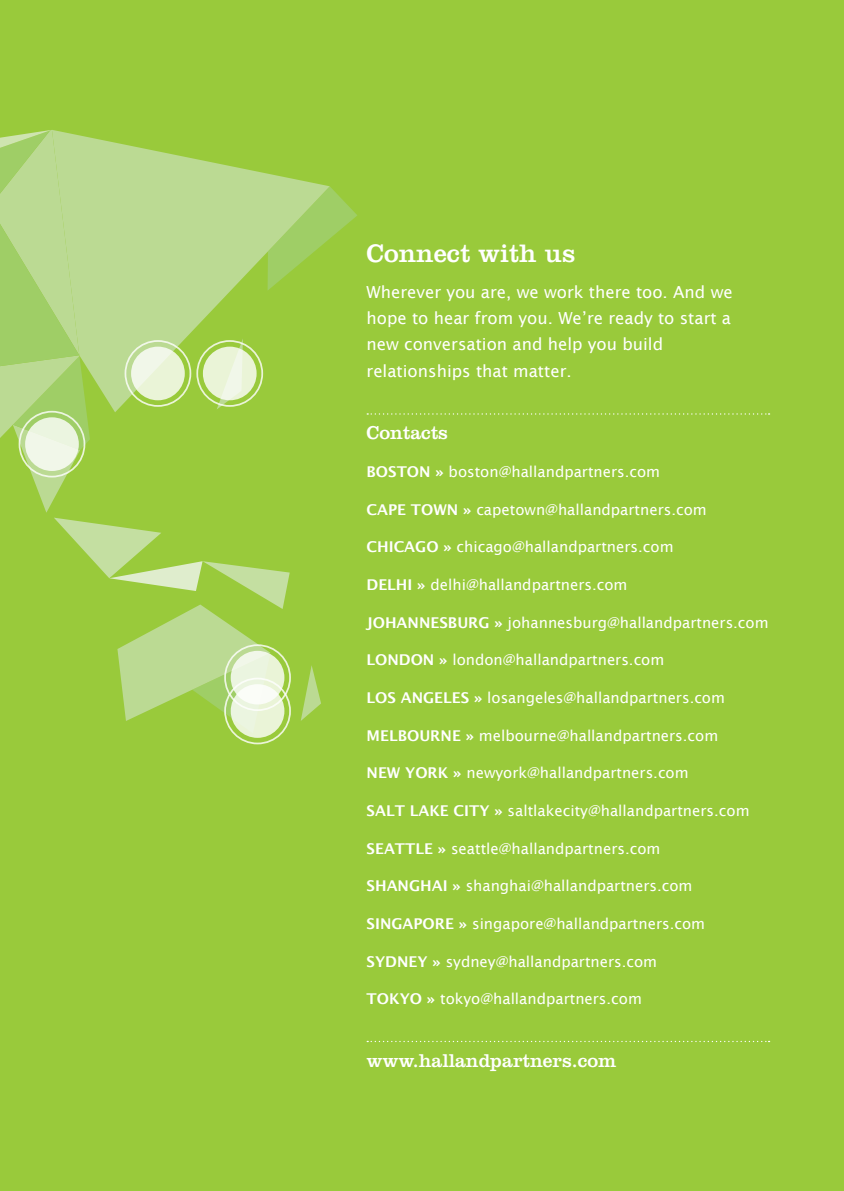
<style>
.page{position:relative;width:844px;height:1191px;background:#fff}
.page>*{position:absolute;margin:0;border:0;box-sizing:border-box;transform-origin:0 0}
.t1{font:26.25px "Clarendon LT Std";color:#fff}
.t2{font:19.25px "Clarendon LT Std";color:#fff}
.t3{font:16.62px/26.2px "Lucida Sans";color:#fff}
.t4{font:14.88px "Lucida Sans";color:#fff}
.s1{font-weight:600}
</style>
<div class="page">
<div style="left:0;top:0;width:843px;height:1191px;background:#99ca3b"></div>
<svg style="left:367px;top:413px;width:402px;height:1px"></svg>
<svg style="left:367px;top:1040px;width:402px;height:2px"></svg>
<svg style="left:231px;top:684px;width:53px;height:54px"></svg>
<svg style="left:0;top:130px;width:357px;height:603px"></svg>
<svg style="left:203px;top:347px;width:53px;height:53px;background:#ebf4db"></svg>
<div style="left:196px;top:340px;width:67px;height:67px;border:2px solid #fff;border-radius:50%"></div>
<h1 class="t1" style="left:366px;top:237px;width:210px">Connect with us</h1>
<p class="t3" style="left:366px;top:279px;width:367px">Wherever you are, we work there too. And we hope to hear from you. We’re ready to start a new conversation and help you build relationships that matter.</p>
<p class="t2" style="left:366px;top:422px;width:83px">Contacts</p>
<p class="t4" style="left:366px;top:463px;width:295px"><span class="s1">BOSTON »</span> boston@hallandpartners.com</p>
<p class="t4" style="left:366px;top:501px;width:341px"><span class="s1">CAPE TOWN »</span> capetown@hallandpartners.com</p>
<p class="t4" style="left:366px;top:538px;width:308px"><span class="s1">CHICAGO »</span> chicago@hallandpartners.com</p>
<p class="t4" style="left:366px;top:576px;width:262px"><span class="s1">DELHI »</span> delhi@hallandpartners.com</p>
<p class="t4" style="left:366px;top:614px;width:403px"><span class="s1">JOHANNESBURG »</span> johannesburg@hallandpartners.com</p>
<p class="t4" style="left:366px;top:651px;width:299px"><span class="s1">LONDON »</span> london@hallandpartners.com</p>
<p class="t4" style="left:366px;top:689px;width:360px"><span class="s1">LOS ANGELES »</span> losangeles@hallandpartners.com</p>
<p class="t4" style="left:366px;top:727px;width:353px"><span class="s1">MELBOURNE »</span> melbourne@hallandpartners.com</p>
<p class="t4" style="left:366px;top:764px;width:323px"><span class="s1">NEW YORK »</span> newyork@hallandpartners.com</p>
<p class="t4" style="left:366px;top:802px;width:384px"><span class="s1">SALT LAKE CITY »</span> saltlakecity@hallandpartners.com</p>
<p class="t4" style="left:366px;top:839px;width:295px"><span class="s1">SEATTLE »</span> seattle@hallandpartners.com</p>
<p class="t4" style="left:366px;top:877px;width:327px"><span class="s1">SHANGHAI »</span> shanghai@hallandpartners.com</p>
<p class="t4" style="left:366px;top:915px;width:340px"><span class="s1">SINGAPORE »</span> singapore@hallandpartners.com</p>
<p class="t4" style="left:366px;top:952px;width:292px"><span class="s1">SYDNEY »</span> sydney@hallandpartners.com</p>
<p class="t4" style="left:366px;top:990px;width:277px"><span class="s1">TOKYO »</span> tokyo@hallandpartners.com</p>
<p class="t2" style="left:366px;top:1049px;width:251px">www.hallandpartners.com</p>
</div>
